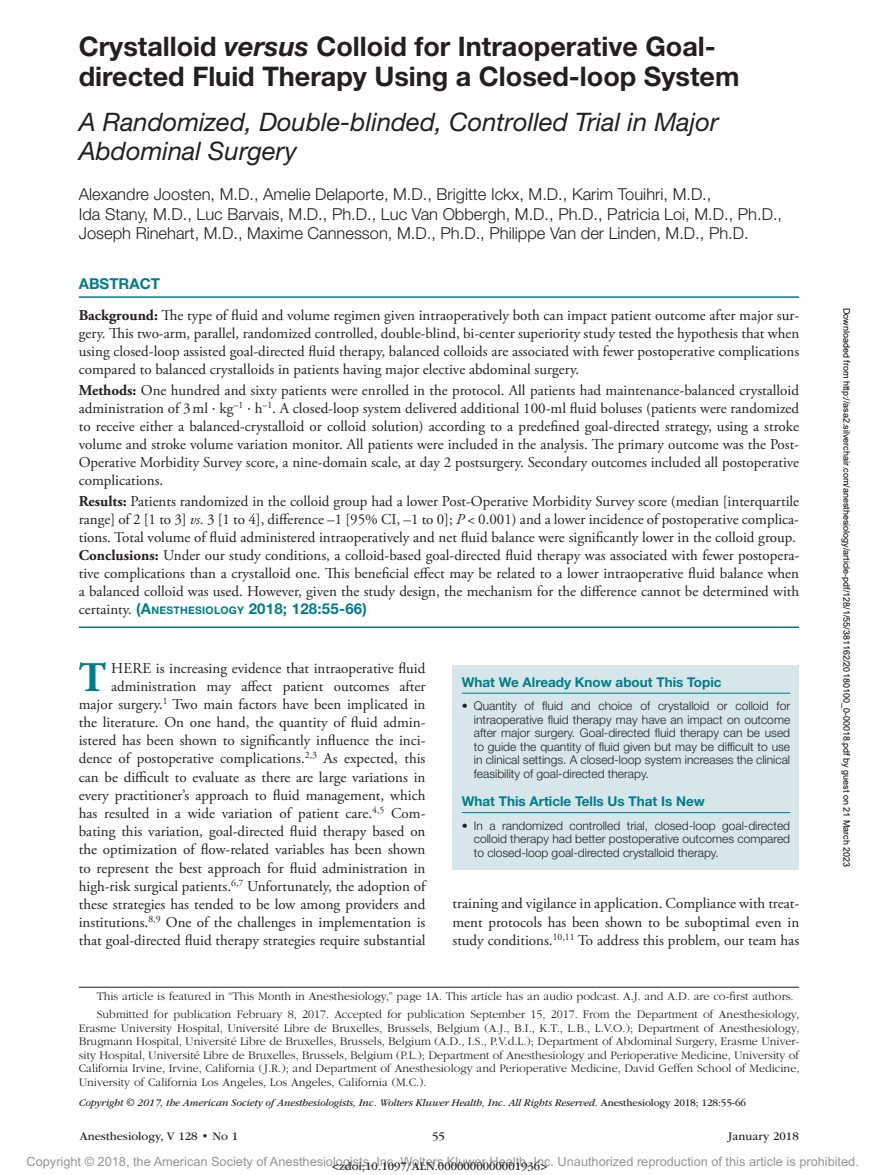
<style>
.page{position:relative;width:878px;height:1175px;background:#fff}
.page>*{position:absolute;margin:0;border:0;box-sizing:border-box;transform-origin:0 0}
.t1{font:700 42.15px "Adobe Garamond Pro";color:#007d88}
.t2{font:700 27px/30px "Helvetica Neue LT Std";color:#231f20}
.t3{font:italic 25.5px/28.5px "Helvetica Neue LT Std";color:#231f20}
.t4{font:300 16.5px/19.5px "Helvetica Neue LT Std";color:#231f20}
.t5{font:15px/18.1px "Adobe Garamond Pro";color:#231f20;text-align:justify}
.t6{font:700 15px "Helvetica Neue LT Std";letter-spacing:.005em;color:#007d88}
.t7{font:700 13.5px "Helvetica Neue LT Std";color:#007d88}
.t8{font:12.75px "Arial MT Std";color:#939598}
.t9{font:300 12px/13.5px "ITC Garamond Std";color:#231f20}
.t10{font:300 12px/13.5px "Helvetica Neue LT Std";color:#231f20;text-align:justify}
.t11{font:12px "ITC Garamond Std";color:#231f20}
.t12{font:italic 10.5px "ITC Garamond Std";letter-spacing:-.01em;color:#231f20}
.t13{font:9px "Arial";color:#000}
.s1{font-style:italic}
.s2{font-weight:700}
.s3{font-family:"Gandhari Unicode"}
.s4{font-family:"Adobe Garamond Pro";font-weight:400;color:#231f20}
.s5{font-size:10.5px}
.s6{font-style:normal}
</style>
<div class="page">
<div style="left:452px;top:665px;width:347px;height:205px;background:#d6e6ea"></div>
<hr style="left:462px;top:693px;width:328px;height:1px;background:#007d88">
<hr style="left:462px;top:812px;width:328px;height:1px;background:#007d88">
<hr style="left:79px;top:296px;width:720px;height:2px;background:#007d88">
<hr style="left:79px;top:626px;width:720px;height:2px;background:#007d88">
<hr style="left:79px;top:986px;width:720px;height:1px;background:#231f20">
<h2 class="t2" style="left:79px;top:31px;width:662px">Crystalloid <span class="s1">versus</span> Colloid for Intraoperative Goal&shy;directed Fluid Therapy Using a Closed-loop System</h2>
<h3 class="t3" style="left:79px;top:107px;width:641px">A Randomized, Double-blinded, Controlled Trial in Major<br>Abdominal Surgery</h3>
<p class="t4" style="left:79px;top:184px;width:705px">Alexandre Joosten, M.D., Amelie Delaporte, M.D., Brigitte Ickx, M.D., Karim Touihri, M.D.,<br>Ida Stany, M.D., Luc Barvais, M.D., Ph.D., Luc Van Obbergh, M.D., Ph.D., Patricia Loi, M.D., Ph.D.,<br>Joseph Rinehart, M.D., Maxime Cannesson, M.D., Ph.D., Philippe Van der Linden, M.D., Ph.D.</p>
<p class="t6" style="left:79px;top:274px;width:83px">ABSTRACT</p>
<p class="t5" style="left:79px;top:307px;width:722px"><span class="s2">Background:</span> The type of fluid and volume regimen given intraoperatively both can impact patient outcome after major sur&shy;gery. This two-arm, parallel, randomized controlled, double-blind, bi-center superiority study tested the hypothesis that when using closed-loop assisted goal-directed fluid therapy, balanced colloids are associated with fewer postoperative complications compared to balanced crystalloids in patients having major elective abdominal surgery.</p>
<p class="t5" style="left:79px;top:382px;width:722px"><span class="s2">Methods:</span> One hundred and sixty patients were enrolled in the protocol. All patients had maintenance-balanced crystalloid administration of 3ml <span class="s3">·</span> kg<sup>–1</sup> <span class="s3">·</span> h<sup>–1</sup>. A closed-loop system delivered additional 100-ml fluid boluses (patients were randomized to receive either a balanced-crystalloid or colloid solution) according to a predefined goal-directed strategy, using a stroke volume and stroke volume variation monitor. All patients were included in the analysis. The primary outcome was the Post-Operative Morbidity Survey score, a nine-domain scale, at day 2 postsurgery. Secondary outcomes included all postoperative complications.</p>
<p class="t5" style="left:79px;top:493px;width:722px;text-align:left"><span class="s2">Results:</span> Patients randomized in the colloid group had a lower Post-Operative Morbidity Survey score (median [interquartile range] of 2 [1 to 3] <span class="s1">vs.</span> 3 [1 to 4], difference –1 [95% CI, –1 to 0]; <span class="s1">P</span> &lt; 0.001) and a lower incidence of postoperative complica&shy;tions. Total volume of fluid administered intraoperatively and net fluid balance were significantly lower in the colloid group.<br><span class="s2">Conclusions:</span> Under our study conditions, a colloid-based goal-directed fluid therapy was associated with fewer postopera&shy;tive complications than a crystalloid one. This beneficial effect may be related to a lower intraoperative fluid balance when a balanced colloid was used. However, given the study design, the mechanism for the difference cannot be determined with</p>
<p class="t6" style="left:79px;top:600px;width:289px"><span class="s4">certainty.</span> (A<span class="s5">NESTHESIOLOGY</span> 2018; 128:55-66)</p>
<h1 class="t1" style="left:79px;top:652px;width:29px">T</h1>
<p class="t5" style="left:79px;top:659px;width:348px;text-align:right">HERE is increasing evidence that intraoperative fluid administration may affect patient outcomes after major surgery.<sup>1</sup> Two main factors have been implicated in the literature. On one hand, the quantity of fluid admin&shy;istered has been shown to significantly influence the inci&shy;dence of postoperative complications.<sup>2,3</sup> As expected, this can be difficult to evaluate as there are large variations in every practitioner’s approach to fluid management, which has resulted in a wide variation of patient care.<sup>4,5</sup> Com&shy;bating this variation, goal-directed fluid therapy based on the optimization of flow-related variables has been shown to represent the best approach for fluid administration in high-risk surgical patients.<sup>6,7</sup> Unfortunately, the adoption of these strategies has tended to be low among providers and institutions.<sup>8,9</sup> One of the challenges in implementation is that goal-directed fluid therapy strategies require substantial</p>
<p class="t7" style="left:462px;top:673px;width:261px">What We Already Know about This Topic</p>
<p class="t10" style="left:474px;top:698px;width:318px;text-indent:-12px">• Quantity of fluid and choice of crystalloid or colloid for intraoperative fluid therapy may have an impact on outcome after major surgery. Goal-directed fluid therapy can be used to guide the quantity of fluid given but may be difficult to use in clinical settings. A closed-loop system increases the clinical feasibility of goal-directed therapy.</p>
<p class="t7" style="left:462px;top:793px;width:244px">What This Article Tells Us That Is New</p>
<p class="t10" style="left:474px;top:818px;width:318px;text-indent:-12px">• In a randomized controlled trial, closed-loop goal-directed colloid therapy had better postoperative outcomes compared to closed-loop goal-directed crystalloid therapy.</p>
<p class="t5" style="left:452px;top:894px;width:348px;line-height:18.8px">training and vigilance in application. Compliance with treat&shy;ment protocols has been shown to be suboptimal even in study conditions.<sup>10,11</sup> To address this problem, our team has</p>
<p class="t9" style="left:97px;top:987px;width:704px;line-height:18px">This article is featured in “This Month in Anesthesiology,” page 1A. This article has an audio podcast. A.J. and A.D. are co-first authors.<br>Submitted for publication February 8, 2017. Accepted for publication September 15, 2017. From the Department of Anesthesiology,</p>
<p class="t9" style="left:79px;top:1021px;width:722px;text-align:justify">Erasme University Hospital, Université Libre de Bruxelles, Brussels, Belgium (A.J., B.I., K.T., L.B., L.V.O.); Department of Anesthesiology, Brugmann Hospital, Université Libre de Bruxelles, Brussels, Belgium (A.D., I.S., P.V.d.L.); Department of Abdominal Surgery, Erasme Univer&shy;sity Hospital, Université Libre de Bruxelles, Brussels, Belgium (P.L.); Department of Anesthesiology and Perioperative Medicine, University of California Irvine, Irvine, California (J.R.); and Department of Anesthesiology and Perioperative Medicine, David Geffen School of Medicine, University of California Los Angeles, Los Angeles, California (M.C.).</p>
<p class="t12" style="left:79px;top:1096px;width:668px">Copyright © 2017, the American Society of Anesthesiologists, Inc. Wolters Kluwer Health, Inc. All Rights Reserved. <span class="s6">Anesthesiology 2018; 128:55-66</span></p>
<p class="t11" style="left:80px;top:1130px;width:160px">Anesthesiology, V 128 • No 1</p>
<p class="t11" style="left:432px;top:1130px;width:14px">55</p>
<p class="t11" style="left:728px;top:1130px;width:72px">January 2018</p>
<p class="t13" style="left:850px;top:308px;width:561px;rotate:90deg">Downloaded from http://asa2.silverchair.com/anesthesiology/article-pdf/128/1/55/381162/20180100_0-00018.pdf by guest on 21 March 2023</p>
<p class="t8" style="left:27px;top:1154px;width:833px">Copyright © 2018, the American Society of Anesthesiologists, Inc. Wolters Kluwer Health, Inc. Unauthorized reproduction of this article is prohibited.</p>
<p class="t11" style="left:332px;top:1159px;width:216px">&lt;zdoi;10.1097/ALN.0000000000001936&gt;</p>
</div>
